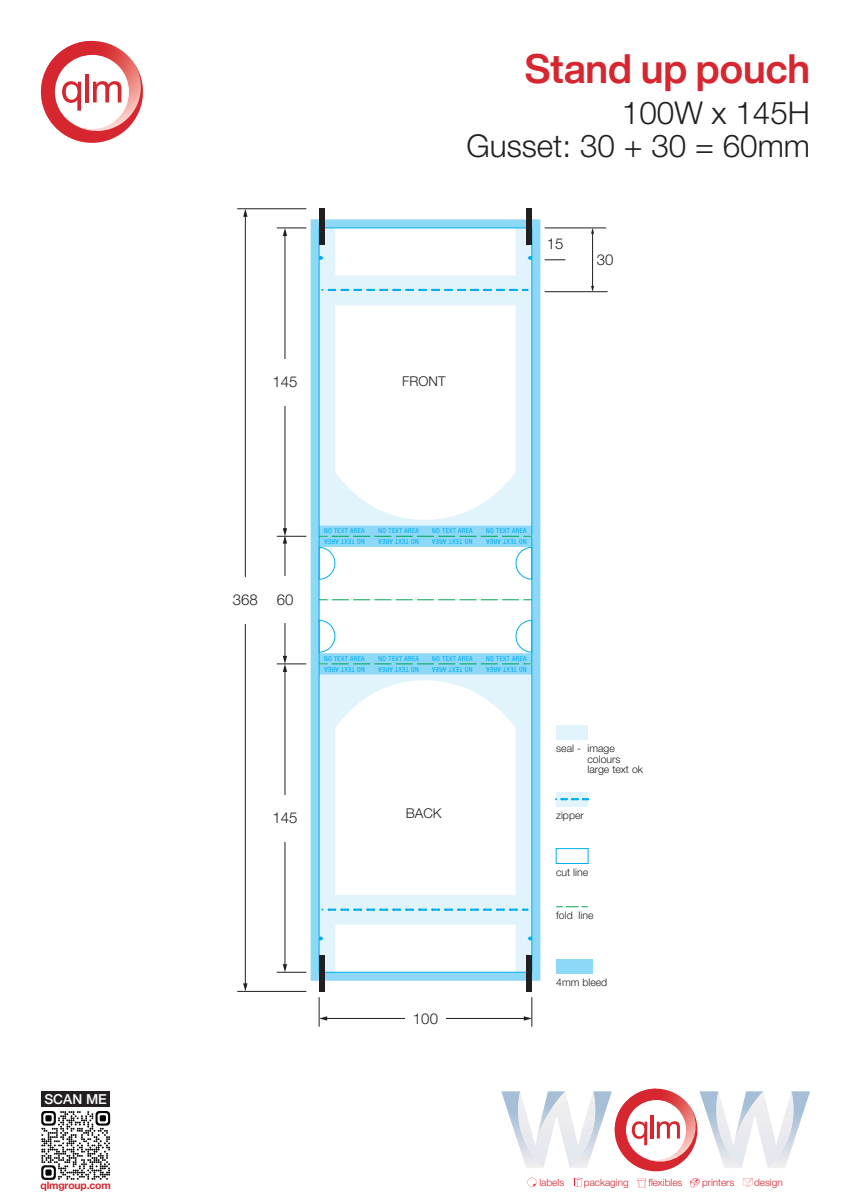
<style>
.page{position:relative;width:851px;height:1203px;background:#fff}
.page>*{position:absolute;margin:0;border:0;box-sizing:border-box;transform-origin:0 0}
.t1{font:700 39.97px "SVN Helvetica Now Display";color:#d62730}
.t2{font:300 31.42px/32.8px "Helvetica Neue";color:#231f20;text-align:right}
.t3{font:300 15px "Helvetica Neue";color:#231f20}
.t4{font:500 13.73px "Helvetica Neue";color:#fff}
.t5{font:300 13.5px "Helvetica Neue";color:#231f20}
.t6{font:300 10.5px/10.5px "Helvetica Neue";color:#231f20}
.t7{font:700 10.43px "Helvetica Neue";letter-spacing:-.02em;color:#d62730}
.t8{font:300 10.12px "Helvetica Neue";color:#d62730}
.t9{font:condensed 6.75px "Helvetica Neue";letter-spacing:.05em;color:#00aeef}
</style>
<div class="page">
<svg style="left:310px;top:219px;width:230px;height:761px;fill:#8dd7f7"></svg>
<div style="left:556px;top:791px;width:32px;height:15px;background:#e1f4fc"></div>
<svg style="left:556px;top:798px;width:33px;height:2px"></svg>
<div style="left:555px;top:848px;width:33px;height:15px;border:1px solid #00aeef"></div>
<div style="left:556px;top:959px;width:36px;height:15px;background:#8dd7f7"></div>
<div style="left:556px;top:725px;width:32px;height:15px;background:#e1f4fc"></div>
<svg style="left:556px;top:906px;width:32px;height:1px"></svg>
<hr style="left:245px;top:215px;width:1px;height:769px;background:#231f20">
<svg style="left:243px;top:209px;width:4px;height:8px"></svg>
<svg style="left:243px;top:983px;width:4px;height:8px"></svg>
<div style="left:235px;top:577px;width:20px;height:46px;background:#fff"></div>
<hr style="left:284px;top:670px;width:1px;height:295px;background:#231f20">
<div style="left:275px;top:794px;width:20px;height:47px;background:#fff"></div>
<hr style="left:284px;top:542px;width:1px;height:115px;background:#231f20">
<div style="left:275px;top:576px;width:20px;height:47px;background:#fff"></div>
<svg style="left:277px;top:964px;width:29px;height:9px"></svg>
<hr style="left:284px;top:234px;width:1px;height:296px;background:#231f20">
<div style="left:275px;top:359px;width:20px;height:46px;background:#fff"></div>
<svg style="left:277px;top:656px;width:29px;height:16px"></svg>
<svg style="left:277px;top:528px;width:29px;height:15px"></svg>
<svg style="left:277px;top:227px;width:29px;height:9px"></svg>
<hr style="left:237px;top:991px;width:69px;height:1px;background:#231f20">
<hr style="left:237px;top:208px;width:69px;height:1px;background:#231f20">
<hr style="left:325px;top:1018px;width:200px;height:1px;background:#231f20">
<div style="left:405px;top:1008px;width:40px;height:20px;background:#fff"></div>
<svg style="left:523px;top:997px;width:9px;height:29px"></svg>
<svg style="left:319px;top:997px;width:8px;height:29px"></svg>
<svg style="left:321px;top:230px;width:209px;height:295px"></svg>
<svg style="left:321px;top:674px;width:209px;height:296px"></svg>
<svg style="left:319px;top:599px;width:212px;height:1px"></svg>
<svg style="left:322px;top:289px;width:206px;height:2px"></svg>
<div style="left:526px;top:209px;width:5px;height:36px;background:#231f20"></div>
<div style="left:319px;top:209px;width:5px;height:36px;background:#231f20"></div>
<div style="left:526px;top:955px;width:5px;height:36px;background:#231f20"></div>
<div style="left:319px;top:955px;width:5px;height:36px;background:#231f20"></div>
<svg style="left:527px;top:256px;width:4px;height:4px"></svg>
<svg style="left:319px;top:256px;width:4px;height:4px"></svg>
<svg style="left:527px;top:936px;width:4px;height:4px"></svg>
<svg style="left:319px;top:936px;width:4px;height:4px"></svg>
<svg style="left:318px;top:547px;width:17px;height:33px"></svg>
<svg style="left:318px;top:620px;width:17px;height:33px"></svg>
<svg style="left:515px;top:547px;width:17px;height:33px"></svg>
<svg style="left:515px;top:620px;width:17px;height:33px"></svg>
<svg style="left:319px;top:663px;width:213px;height:2px"></svg>
<svg style="left:319px;top:536px;width:213px;height:1px"></svg>
<svg style="left:322px;top:908px;width:206px;height:2px"></svg>
<hr style="left:544px;top:228px;width:62px;height:1px;background:#231f20">
<hr style="left:544px;top:291px;width:63px;height:1px;background:#231f20">
<svg style="left:544px;top:259px;width:21px;height:1px"></svg>
<hr style="left:592px;top:233px;width:1px;height:54px;background:#231f20">
<svg style="left:591px;top:228px;width:3px;height:6px"></svg>
<svg style="left:591px;top:286px;width:3px;height:6px"></svg>
<div style="left:42px;top:1091px;width:68px;height:15px;background:#231f20"></div>
<svg style="left:501px;top:1088px;width:309px;height:100px"></svg>
<svg style="left:40px;top:41px;width:103px;height:102px"></svg>
<svg style="left:41px;top:1111px;width:69px;height:68px"></svg>
<h3 class="t4" style="left:44px;top:1087px;width:64px">SCAN ME</h3>
<h3 class="t7" style="left:40px;top:1177px;width:72px">qlmgroup.com</h3>
<h3 class="t3" style="left:272px;top:370px;width:27px">145</h3>
<h1 class="t1" style="left:524px;top:37px;width:287px">Stand up pouch</h1>
<h2 class="t2" style="left:466px;top:95px;width:345px">100W x 145H<br>Gusset: 30 + 30 = 60mm</h2>
<h3 class="t3" style="left:546px;top:232px;width:18px">15</h3>
<h3 class="t3" style="left:597px;top:248px;width:18px">30</h3>
<h3 class="t5" style="left:402px;top:370px;width:45px">FRONT</h3>
<h3 class="t3" style="left:233px;top:587px;width:62px">368 60</h3>
<p class="t9" style="left:324px;top:527px;width:42px">NO TEXT AREA</p>
<p class="t9" style="left:378px;top:527px;width:42px">NO TEXT AREA</p>
<p class="t9" style="left:432px;top:527px;width:42px">NO TEXT AREA</p>
<p class="t9" style="left:486px;top:527px;width:42px">NO TEXT AREA</p>
<p class="t9" style="left:527px;top:545px;width:42px;rotate:-180deg">NO TEXT AREA</p>
<p class="t9" style="left:365px;top:545px;width:42px;rotate:-180deg">NO TEXT AREA</p>
<p class="t9" style="left:419px;top:545px;width:42px;rotate:-180deg">NO TEXT AREA</p>
<p class="t9" style="left:472px;top:545px;width:42px;rotate:-180deg">NO TEXT AREA</p>
<p class="t9" style="left:324px;top:654px;width:42px">NO TEXT AREA</p>
<p class="t9" style="left:378px;top:654px;width:42px">NO TEXT AREA</p>
<p class="t9" style="left:432px;top:654px;width:42px">NO TEXT AREA</p>
<p class="t9" style="left:486px;top:654px;width:42px">NO TEXT AREA</p>
<p class="t9" style="left:527px;top:673px;width:42px;rotate:-180deg">NO TEXT AREA</p>
<p class="t9" style="left:365px;top:673px;width:42px;rotate:-180deg">NO TEXT AREA</p>
<p class="t9" style="left:419px;top:673px;width:42px;rotate:-180deg">NO TEXT AREA</p>
<p class="t9" style="left:472px;top:673px;width:42px;rotate:-180deg">NO TEXT AREA</p>
<h3 class="t3" style="left:272px;top:806px;width:27px">145</h3>
<h3 class="t5" style="left:406px;top:802px;width:37px">BACK</h3>
<h3 class="t3" style="left:413px;top:1006px;width:27px">100</h3>
<h3 class="t6" style="left:587px;top:742px;width:57px;text-indent:-31px">seal - image colours large text ok</h3>
<h3 class="t6" style="left:556px;top:809px;width:29px">zipper</h3>
<h3 class="t6" style="left:556px;top:866px;width:34px">cut line</h3>
<h3 class="t6" style="left:556px;top:909px;width:39px">fold line</h3>
<h3 class="t6" style="left:556px;top:976px;width:53px">4mm bleed</h3>
<h3 class="t8" style="left:539px;top:1174px;width:26px">labels</h3>
<h3 class="t8" style="left:584px;top:1174px;width:46px">packaging</h3>
<h3 class="t8" style="left:648px;top:1174px;width:36px">flexibles</h3>
<h3 class="t8" style="left:702px;top:1174px;width:34px">printers</h3>
<h3 class="t8" style="left:753px;top:1174px;width:30px">design</h3>
</div>
